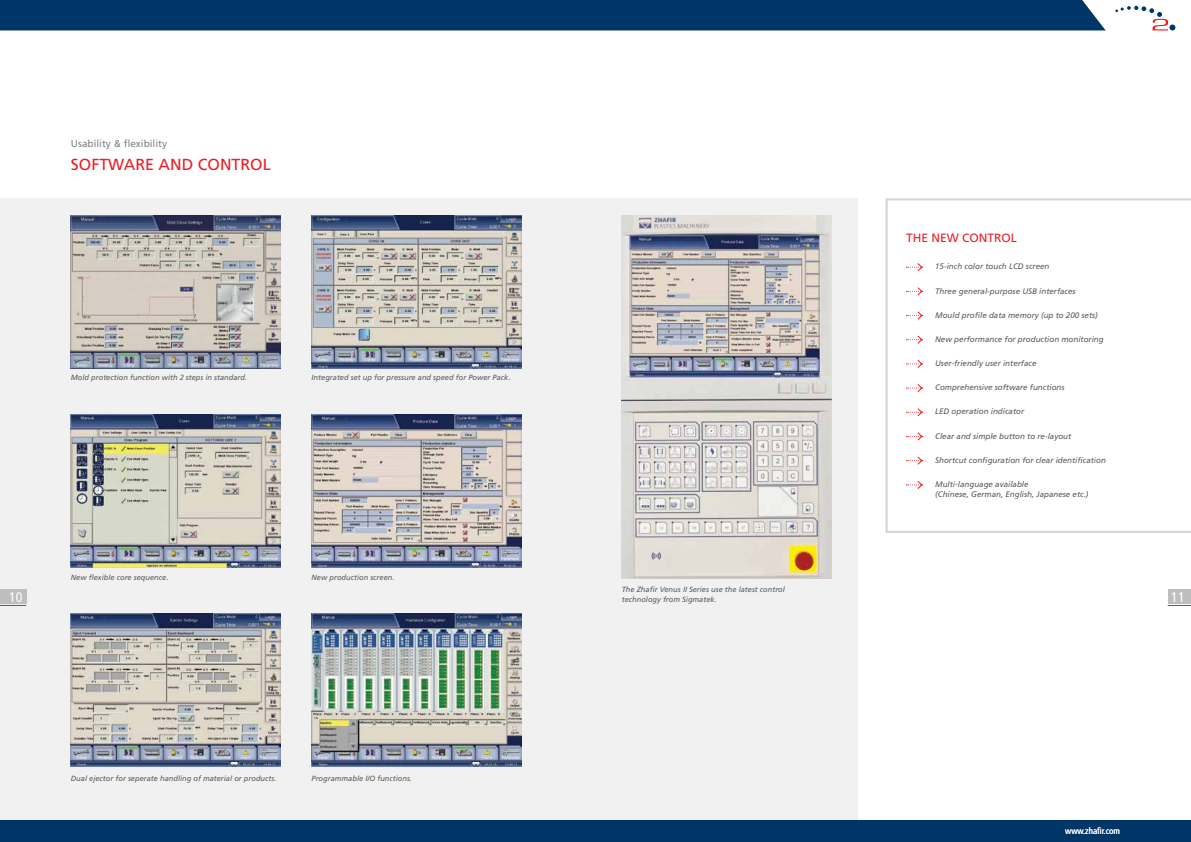
<style>
.page{position:relative;width:1191px;height:842px;background:#fff}
.page>*{position:absolute;margin:0;border:0;box-sizing:border-box;transform-origin:0 0}
.t1{font:16px "Frutiger";color:#ed1d24}
.t2{font:condensed 14px "Frutiger";color:#fff}
.t3{font:12px "Frutiger";color:#ed1d24}
.t4{font:10px "Frutiger";color:#808285}
.t5{font:condensed 9px "Frutiger";color:#fff}
.t6{font:italic 8px/10px "Frutiger";color:#58595b}
.t7{font:italic 7.5px/10px "Frutiger";color:#58595b}
.s1{font-style:inherit}
</style>
<div class="page">
<div style="left:0;top:198px;width:857px;height:622px;background:#f1f1f2"></div>
<svg style="left:885px;top:198px;width:306px;height:335px"></svg>
<div style="left:1167px;top:590px;width:24px;height:14px;background:#bcbec0"></div>
<div style="left:0;top:590px;width:26px;height:14px;background:#bcbec0"></div>
<svg style="left:1167px;top:605px;width:24px;height:1px"></svg>
<svg style="left:0;top:605px;width:26px;height:1px"></svg>
<div style="left:0;top:820px;width:1191px;height:22px;background:#003568"></div>
<svg style="left:1115px;top:6px;width:60px;height:24px"></svg>
<div style="left:0;top:0;width:1105px;height:30px;background:#003568"></div>
<img style="left:311px;top:215px;width:210px;height:154px">
<img style="left:71px;top:414px;width:210px;height:153px">
<img style="left:311px;top:414px;width:210px;height:153px">
<img style="left:71px;top:216px;width:210px;height:153px">
<img style="left:311px;top:613px;width:210px;height:153px">
<img style="left:71px;top:613px;width:210px;height:153px">
<img style="left:622px;top:215px;width:209px;height:363px">
<svg style="left:906px;top:262px;width:17px;height:10px"></svg>
<svg style="left:906px;top:286px;width:17px;height:10px"></svg>
<svg style="left:906px;top:310px;width:17px;height:11px"></svg>
<svg style="left:906px;top:335px;width:17px;height:10px"></svg>
<svg style="left:906px;top:359px;width:17px;height:10px"></svg>
<svg style="left:906px;top:383px;width:17px;height:10px"></svg>
<svg style="left:906px;top:407px;width:17px;height:10px"></svg>
<svg style="left:906px;top:431px;width:17px;height:11px"></svg>
<svg style="left:906px;top:455px;width:17px;height:11px"></svg>
<svg style="left:906px;top:480px;width:17px;height:10px"></svg>
<p class="t4" style="left:71px;top:138px;width:98px">Usability &amp; flexibility</p>
<h1 class="t1" style="left:71px;top:155px;width:201px">SOFTWARE AND CONTROL</h1>
<p class="t7" style="left:71px;top:372px;width:178px">Mold protection function with 2 steps in standard.</p>
<p class="t7" style="left:311px;top:372px;width:200px">Integrated set up for pressure and speed for Power Pack.</p>
<p class="t7" style="left:71px;top:572px;width:99px">New flexible core sequence.</p>
<p class="t7" style="left:311px;top:572px;width:84px">New production screen.</p>
<h3 class="t3" style="left:906px;top:231px;width:112px">THE NEW CONTROL</h3>
<p class="t6" style="left:935px;top:261px;width:116px">15-inch color touch LCD screen</p>
<p class="t6" style="left:935px;top:286px;width:142px">Three general-purpose USB interfaces</p>
<p class="t6" style="left:935px;top:310px;width:164px">Mould profile data memory (up to 200 sets)</p>
<p class="t6" style="left:935px;top:334px;width:170px">New performance for production monitoring</p>
<p class="t6" style="left:935px;top:358px;width:103px">User-friendly user interface</p>
<p class="t6" style="left:935px;top:382px;width:131px">Comprehensive software functions</p>
<p class="t6" style="left:935px;top:407px;width:90px">LED operation indicator</p>
<p class="t6" style="left:935px;top:431px;width:138px">Clear and simple button to re-layout</p>
<p class="t6" style="left:935px;top:455px;width:172px">Shortcut configuration for clear identification</p>
<p class="t6" style="left:935px;top:479px;width:155px">Multi-language available<br>(Chinese, German, English, Japanese etc.)</p>
<p class="t7" style="left:622px;top:584px;width:165px">The Zhafir Venus <span class="s1">II</span>Series use the latest control technology from Sigmatek.</p>
<h2 class="t2" style="left:9px;top:589px;width:15px">10</h2>
<h2 class="t2" style="left:1171px;top:589px;width:15px">11</h2>
<p class="t7" style="left:71px;top:773px;width:207px">Dual ejector for seperate handling of material or products.</p>
<p class="t7" style="left:311px;top:773px;width:102px">Programmable I/O functions.</p>
<p class="t5" style="left:1065px;top:825px;width:56px">www.zhafir.com</p>
</div>
